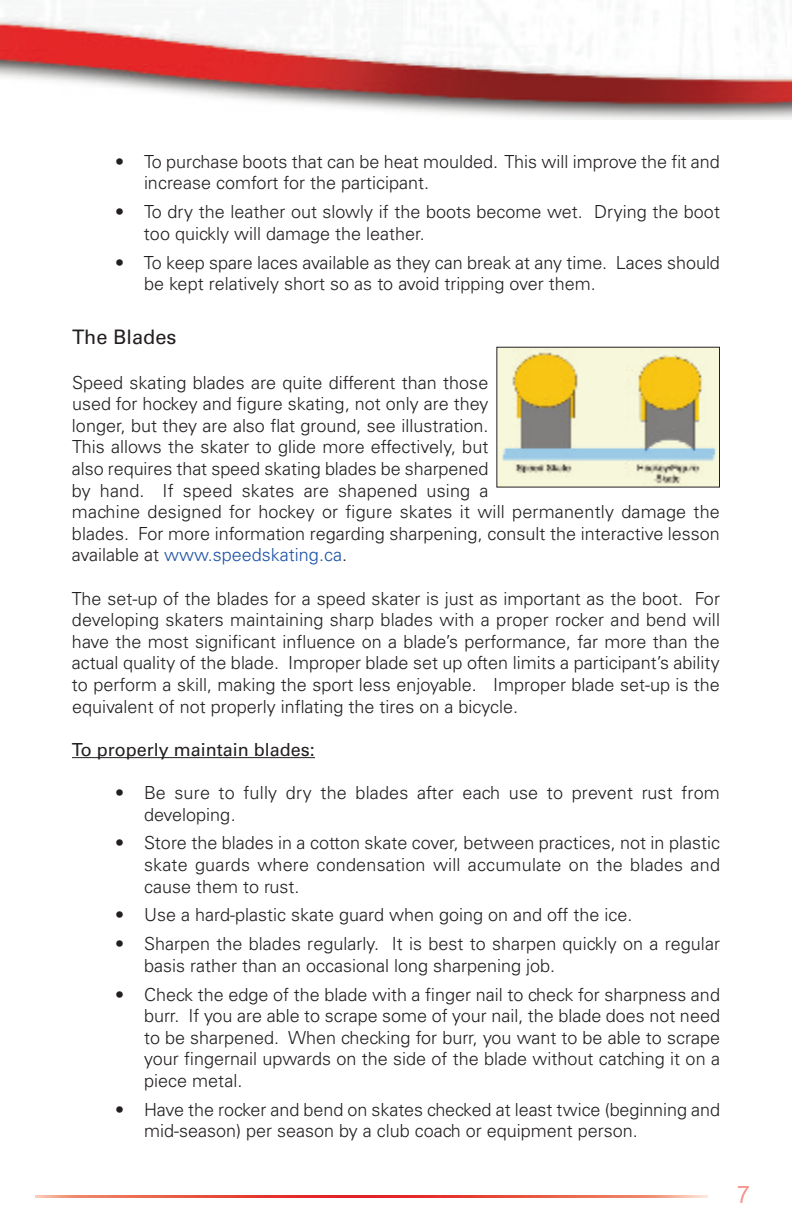
<style>
.page{position:relative;width:792px;height:1224px;background:#fff}
.page>*{position:absolute;margin:0;border:0;box-sizing:border-box;transform-origin:0 0}
.t1{font:20px "Univers LT Std";color:#231f20}
.t2{font:300 18px/21.6px "Univers LT Std";color:#231f20}
.t3{font:18px "Univers LT Std";color:#231f20}
.s1{color:#1c52a4}
</style>
<div class="page">
<svg style="left:738px;top:1186px;width:11px;height:17px"></svg>
<img style="left:36px;top:1196px;width:671px;height:1px">
<img style="left:0;top:0;width:792px;height:119px">
<hr style="left:72px;top:757px;width:243px;height:1px;background:#231f20">
<img style="left:498px;top:349px;width:220px;height:137px">
<p class="t2" style="left:144px;top:152px;width:578px;text-indent:-29px">• To purchase boots that can be heat moulded. This will improve the fit and increase comfort for the participant.</p>
<p class="t2" style="left:144px;top:203px;width:578px;text-indent:-29px">• To dry the leather out slowly if the boots become wet. Drying the boot too quickly will damage the leather.</p>
<p class="t2" style="left:144px;top:253px;width:577px;text-indent:-29px">• To keep spare laces available as they can break at any time. Laces should be kept relatively short so as to avoid tripping over them.</p>
<p class="t1" style="left:72px;top:330px;width:106px">The Blades</p>
<p class="t2" style="left:72px;top:373px;width:650px">Speed skating blades are quite different than those<br>used for hockey and figure skating, not only are they<br>longer, but they are also flat ground, see illustration.<br>This allows the skater to glide more effectively, but<br>also requires that speed skating blades be sharpened<br>by hand. If speed skates are shapened using a<br>machine designed for hockey or figure skates it will permanently damage the blades. For more information regarding sharpening, consult the interactive lesson available at <span class="s1">www.speedskating.ca</span>.</p>
<p class="t2" style="left:72px;top:589px;width:650px;text-align:justify">The set-up of the blades for a speed skater is just as important as the boot. For developing skaters maintaining sharp blades with a proper rocker and bend will have the most significant influence on a blade’s performance, far more than the actual quality of the blade. Improper blade set up often limits a participant’s ability to perform a skill, making the sport less enjoyable. Improper blade set-up is the equivalent of not properly inflating the tires on a bicycle.</p>
<p class="t3" style="left:72px;top:743px;width:244px">To properly maintain blades:</p>
<p class="t2" style="left:144px;top:783px;width:577px;text-indent:-29px">• Be sure to fully dry the blades after each use to prevent rust from developing.</p>
<p class="t2" style="left:144px;top:834px;width:578px;text-align:justify;text-indent:-29px">• Store the blades in a cotton skate cover, between practices, not in plastic skate guards where condensation will accumulate on the blades and cause them to rust.</p>
<p class="t2" style="left:115px;top:906px;width:519px">• Use a hard-plastic skate guard when going on and off the ice.</p>
<p class="t2" style="left:144px;top:935px;width:578px;text-indent:-29px">• Sharpen the blades regularly. It is best to sharpen quickly on a regular basis rather than an occasional long sharpening job.</p>
<p class="t2" style="left:144px;top:985px;width:578px;text-align:justify;text-indent:-29px">• Check the edge of the blade with a finger nail to check for sharpness and burr. If you are able to scrape some of your nail, the blade does not need to be sharpened. When checking for burr, you want to be able to scrape your fingernail upwards on the side of the blade without catching it on a piece metal.</p>
<p class="t2" style="left:144px;top:1100px;width:578px;text-indent:-29px">• Have the rocker and bend on skates checked at least twice (beginning and mid-season) per season by a club coach or equipment person.</p>
</div>
